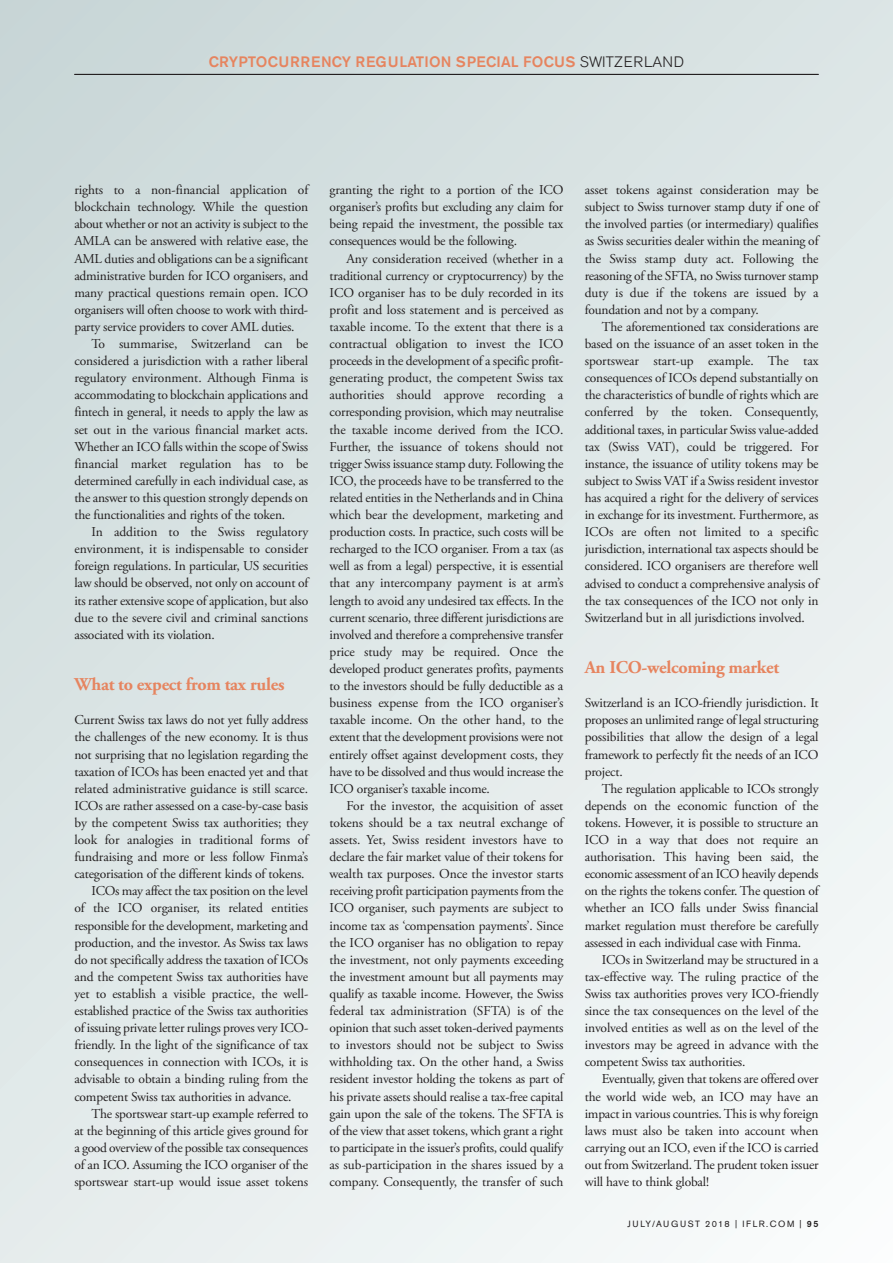
<style>
.page{position:relative;width:893px;height:1263px;background:#fff}
.page>*{position:absolute;margin:0;border:0;box-sizing:border-box;transform-origin:0 0}
.t1{font:700 18px "Adobe Garamond Pro";letter-spacing:-.015em;color:#e6845f}
.t2{font:500 15px "Akzidenz Grotesk Pro";letter-spacing:.01em;color:#e6845f}
.t3{font:13.5px/17.1px "Adobe Garamond Pro";letter-spacing:-.015em;color:#231f20;text-align:justify}
.t4{font:9px "Akzidenz Grotesk Pro";letter-spacing:.18em;color:#231f20}
.s1{font-weight:300;color:#231f20}
.s2{font-weight:500}
</style>
<div class="page">
<div style="left:0;top:0;width:893px;height:1263px;background:linear-gradient(to bottom,#d1dddd,#f0f4f4)"></div>
<hr style="left:74px;top:74px;width:745px;height:1px;background:#231f20">
<p class="t2" style="left:209px;top:56px;width:477px">CRYPTOCURRENCY REGULATION SPECIAL FOCUS <span class="s1">SWITZERLAND</span></p>
<p class="t3" style="left:74px;top:182px;width:235px">rights to a non-financial application of blockchain technology. While the question about whether or not an activity is subject to the AMLA can be answered with relative ease, the AML duties and obligations can be a significant administrative burden for ICO organisers, and many practical questions remain open. ICO organisers will often choose to work with third&shy;party service providers to cover AML duties.</p>
<p class="t3" style="left:74px;top:336px;width:235px;text-indent:17px">To summarise, Switzerland can be considered a jurisdiction with a rather liberal regulatory environment. Although Finma is accommodating to blockchain applications and fintech in general, it needs to apply the law as set out in the various financial market acts.<br>Whether an ICO falls within the scope of Swiss financial market regulation has to be determined carefully in each individual case, as the answer to this question strongly depends on the functionalities and rights of the token.</p>
<p class="t3" style="left:74px;top:524px;width:235px;text-indent:17px">In addition to the Swiss regulatory environment, it is indispensable to consider foreign regulations. In particular, US securities law should be observed, not only on account of its rather extensive scope of application, but also due to the severe civil and criminal sanctions associated with its violation.</p>
<h1 class="t1" style="left:74px;top:677px;width:212px">What to expect from tax rules</h1>
<p class="t3" style="left:74px;top:713px;width:235px">Current Swiss tax laws do not yet fully address</p>
<p class="t3" style="left:74px;top:730px;width:235px">the challenges of the new economy. It is thus</p>
<p class="t3" style="left:74px;top:747px;width:235px">not surprising that no legislation regarding the</p>
<p class="t3" style="left:74px;top:764px;width:235px">taxation of ICOs has been enacted yet and that</p>
<p class="t3" style="left:74px;top:781px;width:235px">related administrative guidance is still scarce.</p>
<p class="t3" style="left:74px;top:798px;width:235px">ICOs are rather assessed on a case-by-case basis</p>
<p class="t3" style="left:74px;top:815px;width:235px">by the competent Swiss tax authorities; they</p>
<p class="t3" style="left:74px;top:832px;width:235px">look for analogies in traditional forms of</p>
<p class="t3" style="left:74px;top:849px;width:235px">fundraising and more or less follow Finma’s</p>
<p class="t3" style="left:74px;top:866px;width:232px">categorisation of the different kinds of tokens.</p>
<p class="t3" style="left:91px;top:884px;width:218px">ICOs may affect the tax position on the level</p>
<p class="t3" style="left:74px;top:901px;width:235px">of the ICO organiser, its related entities</p>
<p class="t3" style="left:74px;top:918px;width:235px">responsible for the development, marketing and</p>
<p class="t3" style="left:74px;top:935px;width:235px">production, and the investor. As Swiss tax laws</p>
<p class="t3" style="left:74px;top:952px;width:235px">do not specifically address the taxation of ICOs</p>
<p class="t3" style="left:74px;top:969px;width:235px">and the competent Swiss tax authorities have</p>
<p class="t3" style="left:74px;top:986px;width:235px">yet to establish a visible practice, the well-</p>
<p class="t3" style="left:74px;top:1003px;width:235px">established practice of the Swiss tax authorities</p>
<p class="t3" style="left:74px;top:1020px;width:235px">of issuing private letter rulings proves very ICO-</p>
<p class="t3" style="left:74px;top:1037px;width:235px">friendly. In the light of the significance of tax</p>
<p class="t3" style="left:74px;top:1055px;width:235px">consequences in connection with ICOs, it is</p>
<p class="t3" style="left:74px;top:1072px;width:235px">advisable to obtain a binding ruling from the</p>
<p class="t3" style="left:74px;top:1089px;width:219px">competent Swiss tax authorities in advance.</p>
<p class="t3" style="left:91px;top:1106px;width:218px">The sportswear start-up example referred to</p>
<p class="t3" style="left:74px;top:1123px;width:235px">at the beginning of this article gives ground for</p>
<p class="t3" style="left:74px;top:1140px;width:235px">a good overview of the possible tax consequences</p>
<p class="t3" style="left:74px;top:1157px;width:235px">of an ICO. Assuming the ICO organiser of the</p>
<p class="t3" style="left:74px;top:1174px;width:235px">sportswear start-up would issue asset tokens</p>
<p class="t3" style="left:330px;top:182px;width:235px">granting the right to a portion of the ICO organiser’s profits but excluding any claim for being repaid the investment, the possible tax consequences would be the following.</p>
<p class="t3" style="left:330px;top:251px;width:235px;text-indent:17px">Any consideration received (whether in a traditional currency or cryptocurrency) by the ICO organiser has to be duly recorded in its profit and loss statement and is perceived as taxable income. To the extent that there is a contractual obligation to invest the ICO proceeds in the development of a specific profit&shy;generating product, the competent Swiss tax authorities should approve recording a corresponding provision, which may neutralise the taxable income derived from the ICO.<br>Further, the issuance of tokens should not trigger Swiss issuance stamp duty. Following the ICO, the proceeds have to be transferred to the related entities in the Netherlands and in China which bear the development, marketing and production costs. In practice, such costs will be recharged to the ICO organiser. From a tax (as well as from a legal) perspective, it is essential that any intercompany payment is at arm’s length to avoid any undesired tax effects. In the current scenario, three different jurisdictions are involved and therefore a comprehensive transfer price study may be required. Once the developed product generates profits, payments to the investors should be fully deductible as a business expense from the ICO organiser’s taxable income. On the other hand, to the extent that the development provisions were not entirely offset against development costs, they have to be dissolved and thus would increase the ICO organiser’s taxable income.</p>
<p class="t3" style="left:330px;top:798px;width:235px;text-indent:17px">For the investor, the acquisition of asset tokens should be a tax neutral exchange of assets. Yet, Swiss resident investors have to declare the fair market value of their tokens for wealth tax purposes. Once the investor starts receiving profit participation payments from the ICO organiser, such payments are subject to income tax as ‘compensation payments’. Since the ICO organiser has no obligation to repay the investment, not only payments exceeding the investment amount but all payments may qualify as taxable income. However, the Swiss federal tax administration (SFTA) is of the opinion that such asset token-derived payments to investors should not be subject to Swiss withholding tax. On the other hand, a Swiss resident investor holding the tokens as part of his private assets should realise a tax-free capital gain upon the sale of the tokens. The SFTA is of the view that asset tokens, which grant a right to participate in the issuer’s profits, could qualify as sub-participation in the shares issued by a company. Consequently, the transfer of such</p>
<p class="t3" style="left:585px;top:182px;width:235px">asset tokens against consideration may be subject to Swiss turnover stamp duty if one of the involved parties (or intermediary) qualifies as Swiss securities dealer within the meaning of the Swiss stamp duty act. Following the reasoning of the SFTA, no Swiss turnover stamp duty is due if the tokens are issued by a foundation and not by a company.</p>
<p class="t3" style="left:585px;top:319px;width:235px;text-indent:17px">The aforementioned tax considerations are based on the issuance of an asset token in the sportswear start-up example. The tax consequences of ICOs depend substantially on the characteristics of bundle of rights which are conferred by the token. Consequently, additional taxes, in particular Swiss value-added tax (Swiss VAT), could be triggered. For instance, the issuance of utility tokens may be subject to Swiss VAT if a Swiss resident investor has acquired a right for the delivery of services in exchange for its investment. Furthermore, as ICOs are often not limited to a specific jurisdiction, international tax aspects should be considered. ICO organisers are therefore well advised to conduct a comprehensive analysis of the tax consequences of the ICO not only in Switzerland but in all jurisdictions involved.</p>
<h1 class="t1" style="left:585px;top:660px;width:196px">An ICO-welcoming market</h1>
<p class="t3" style="left:585px;top:695px;width:235px">Switzerland is an ICO-friendly jurisdiction. It proposes an unlimited range of legal structuring possibilities that allow the design of a legal framework to perfectly fit the needs of an ICO project.</p>
<p class="t3" style="left:585px;top:781px;width:235px;text-indent:17px">The regulation applicable to ICOs strongly depends on the economic function of the tokens. However, it is possible to structure an ICO in a way that does not require an authorisation. This having been said, the economic assessment of an ICO heavily depends on the rights the tokens confer. The question of whether an ICO falls under Swiss financial market regulation must therefore be carefully assessed in each individual case with Finma.</p>
<p class="t3" style="left:585px;top:952px;width:235px;text-indent:17px">ICOs in Switzerland may be structured in a tax-effective way. The ruling practice of the Swiss tax authorities proves very ICO-friendly since the tax consequences on the level of the involved entities as well as on the level of the investors may be agreed in advance with the competent Swiss tax authorities.</p>
<p class="t3" style="left:585px;top:1072px;width:235px;text-indent:17px">Eventually, given that tokens are offered over the world wide web, an ICO may have an impact in various countries.This is why foreign laws must also be taken into account when carrying out an ICO, even if the ICO is carried out from Switzerland.The prudent token issuer will have to think global!</p>
<p class="t4" style="left:627px;top:1221px;width:193px">JULY/AUGUST 2018 | IFLR.COM | <span class="s2">95</span></p>
</div>
